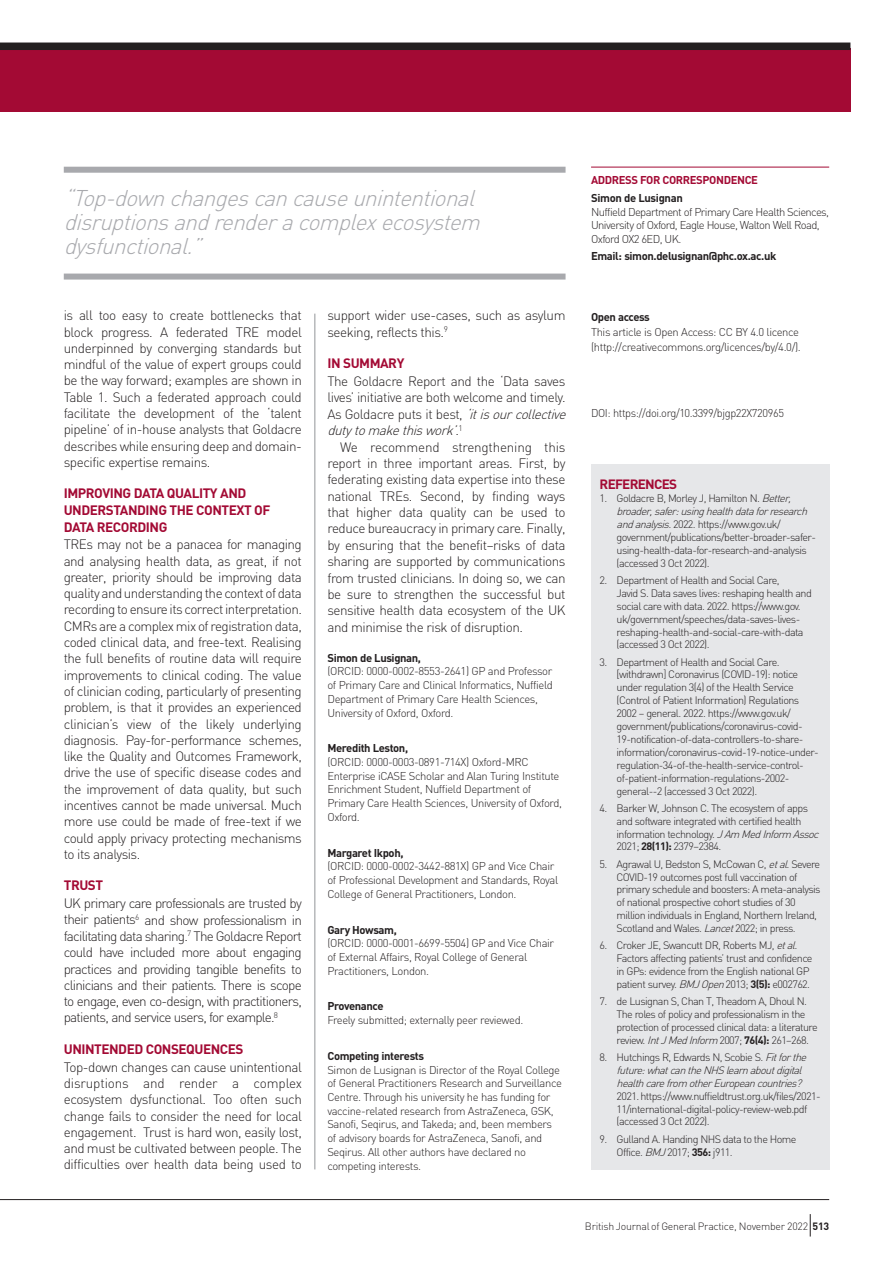
<style>
.page{position:relative;width:893px;height:1263px;background:#fff}
.page>*{position:absolute;margin:0;border:0;box-sizing:border-box;transform-origin:0 0}
.t1{font:italic 300 22.5px/24px "DIN";color:#a8a9ad}
.t2{font:300 13.5px/16.4px "DIN";letter-spacing:-.035em;color:#231f20;text-align:justify}
.t3{font:700 13.5px/16.6px "DIN";letter-spacing:-.035em;color:#a30a34}
.t4{font:700 13.35px "DIN";letter-spacing:-.055em;color:#a30a34}
.t5{font:300 11.25px/13.6px "DIN";letter-spacing:-.035em;color:#231f20}
.t6{font:700 11.25px "DIN";letter-spacing:-.035em;color:#231f20}
.t7{font:300 11.25px/13.5px "DIN";letter-spacing:-.055em;color:#231f20}
.t8{font:700 11.25px "DIN";letter-spacing:-.035em;color:#a30a34}
.t9{font:300 10.65px/12.9px "DIN";letter-spacing:-.055em;color:#231f20}
.t10{font:italic 300 10.65px/12.9px "DIN";color:#231f20}
.t11{font:300 10.5px "DIN";letter-spacing:-.025em;color:#231f20}
.s1{font-style:italic}
.s2{font-weight:700}
.s3{font-style:normal}
</style>
<div class="page">
<div style="left:0;top:48px;width:850px;height:64px;background:#a30a34"></div>
<div style="left:0;top:43px;width:850px;height:7px;background:#231f20"></div>
<hr style="left:591px;top:167px;width:238px;height:1px;background:#a30a34">
<hr style="left:0;top:1199px;width:829px;height:1px;background:#231f20">
<svg style="left:810px;top:1214px;width:1px;height:22px"></svg>
<div style="left:591px;top:464px;width:238px;height:705px;background:#e6e7e9"></div>
<hr style="left:315px;top:314px;width:1px;height:855px;background:#939598">
<div style="left:64px;top:274px;width:502px;height:6px;background:#a8a9ad"></div>
<div style="left:64px;top:167px;width:502px;height:6px;background:#a8a9ad"></div>
<h1 class="t1" style="left:64px;top:186px;width:425px">“Top-downchangescancauseunintentional disruptionsandrenderacomplexecosystem dysfunctional.”</h1>
<p class="t2" style="left:64px;top:307px;width:240px">is all too easy to create bottlenecks that block progress. A federated TRE model underpinned by converging standards but mindful of the value of expert groups could be the way forward; examples are shown in Table 1. Such a federated approach could facilitate the development of the ‘talent pipeline’ of in-house analysts that Goldacre describes while ensuring deep and domain&shy;specific expertise remains.</p>
<p class="t3" style="left:64px;top:485px;width:208px">IMPROVING DATA QUALITY AND<br>UNDERSTANDING THE CONTEXT OF<br>DATA RECORDING</p>
<p class="t2" style="left:64px;top:536px;width:240px">TREs may not be a panacea for managing and analysing health data, as great, if not greater, priority should be improving data quality and understanding the context of data recording to ensure its correct interpretation.<br>CMRs are a complex mix of registration data, coded clinical data, and free-text. Realising the full benefits of routine data will require improvements to clinical coding. The value of clinician coding, particularly of presenting problem, is that it provides an experienced clinician’s view of the likely underlying diagnosis. Pay-for-performance schemes, like the Quality and Outcomes Framework, drive the use of specific disease codes and the improvement of data quality, but such incentives cannot be made universal. Much more use could be made of free-text if we could apply privacy protecting mechanisms to its analysis.</p>
<p class="t3" style="left:64px;top:877px;width:41px">TRUST</p>
<p class="t2" style="left:64px;top:895px;width:240px">UK primary care professionals are trusted by their patients<sup>6</sup> and show professionalism in facilitating data sharing.<sup>7</sup> The Goldacre Report could have included more about engaging practices and providing tangible benefits to clinicians and their patients. There is scope to engage, even co-design, with practitioners, patients, and service users, for example.<sup>8</sup></p>
<p class="t3" style="left:64px;top:1040px;width:181px">UNINTENDED CONSEQUENCES</p>
<p class="t2" style="left:64px;top:1058px;width:240px">Top-down changes can cause unintentional disruptions and render a complex ecosystem dysfunctional. Too often such change fails to consider the need for local engagement. Trust is hard won, easily lost, and must be cultivated between people. The difficulties over health data being used to</p>
<p class="t2" style="left:327px;top:307px;width:240px">support wider use-cases, such as asylum seeking, reflects this.<sup>9</sup></p>
<p class="t3" style="left:327px;top:354px;width:78px">IN SUMMARY</p>
<p class="t2" style="left:327px;top:373px;width:244px;text-align:left">The Goldacre Report and the ‘Data saves lives’ initiative are both welcome and timely.<br>As Goldacre puts it best, <span class="s1">‘itisourcollective dutytomakethiswork’</span>. <sup>1</sup></p>
<p class="t2" style="left:327px;top:438px;width:240px;text-indent:13px">We recommend strengthening this report in three important areas. First, by federating existing data expertise into these national TREs. Second, by finding ways that higher data quality can be used to reduce bureaucracy in primary care. Finally, by ensuring that the benefit–risks of data sharing are supported by communications from trusted clinicians. In doing so, we can be sure to strengthen the successful but sensitive health data ecosystem of the UK and minimise the risk of disruption.</p>
<p class="t6" style="left:327px;top:650px;width:95px">Simon de Lusignan,</p>
<p class="t5" style="left:327px;top:664px;width:227px">(ORCID: 0000-0002-8553-2641) GP and Professor of Primary Care and Clinical Informatics, Nuffield Department of Primary Care Health Sciences, University of Oxford, Oxford.</p>
<p class="t6" style="left:327px;top:741px;width:82px">Meredith Leston,</p>
<p class="t5" style="left:327px;top:755px;width:236px">(ORCID: 0000-0003-0891-714X) Oxford-MRC Enterprise iCASE Scholar and Alan Turing Institute Enrichment Student, Nuffield Department of Primary Care Health Sciences, University of Oxford, Oxford.</p>
<p class="t6" style="left:327px;top:845px;width:78px">Margaret Ikpoh,</p>
<p class="t5" style="left:327px;top:859px;width:232px">(ORCID: 0000-0002-3442-881X) GP and Vice Chair of Professional Development and Standards, Royal<br>College of General Practitioners, London.</p>
<p class="t6" style="left:327px;top:922px;width:71px">Gary Howsam,</p>
<p class="t5" style="left:327px;top:936px;width:228px">(ORCID: 0000-0001-6699-5504) GP and Vice Chair of External Affairs, Royal College of General<br>Practitioners, London.</p>
<p class="t6" style="left:327px;top:999px;width:58px">Provenance</p>
<p class="t5" style="left:327px;top:1013px;width:197px">Freely submitted; externally peer reviewed.</p>
<p class="t6" style="left:327px;top:1048px;width:98px">Competing interests</p>
<p class="t5" style="left:327px;top:1063px;width:236px">Simon de Lusignan is Director of the Royal College of General Practitioners Research and Surveillance Centre. Through his university he has funding for vaccine-related research from AstraZeneca, GSK, Sanofi, Seqirus, and Takeda; and, been members of advisory boards for AstraZeneca, Sanofi, and Seqirus. All other authors have declared no competing interests.</p>
<p class="t8" style="left:591px;top:173px;width:169px">ADDRESS FOR CORRESPONDENCE</p>
<p class="t6" style="left:591px;top:191px;width:93px">Simon de Lusignan</p>
<p class="t7" style="left:591px;top:205px;width:240px">Nuffield Department of Primary Care Health Sciences,<br>University of Oxford, Eagle House, Walton Well Road,<br>Oxford OX2 6ED, UK.</p>
<p class="t6" style="left:591px;top:249px;width:187px">Email: simon.delusignan@phc.ox.ac.uk</p>
<p class="t6" style="left:591px;top:309px;width:60px">Open access</p>
<p class="t5" style="left:591px;top:324px;width:211px;line-height:15.3px">This article is Open Access: CC BY 4.0 licence (http://creativecommons.org/licences/by/4.0/).</p>
<p class="t5" style="left:591px;top:406px;width:194px">DOI: https://doi.org/10.3399/bjgp22X720965</p>
<p class="t4" style="left:600px;top:476px;width:79px">REFERENCES</p>
<p class="t9" style="left:617px;top:492px;width:201px;text-indent:-17px">1. Goldacre B, Morley J, Hamilton N. <span class="s1">Better, broader,safer:usinghealthdataforresearch andanalysis.</span>2022. https://www.gov.uk/ government/publications/better-broader-safer&shy;using-health-data-for-research-and-analysis (accessed 3 Oct 2022).</p>
<p class="t9" style="left:617px;top:573px;width:197px;text-indent:-17px">2. Department of Health and Social Care,<br>Javid S. Data saves lives: reshaping health and social care with data. 2022. https://www.gov. uk/government/speeches/data-saves-lives&shy;reshaping-health-and-social-care-with-data (accessed 3 Oct 2022).</p>
<p class="t9" style="left:617px;top:655px;width:204px;text-indent:-17px">3. Department of Health and Social Care. [withdrawn] Coronavirus (COVID-19): notice under regulation 3(4) of the Health Service (Control of Patient Information) Regulations 2002 – general. 2022. https://www.gov.uk/ government/publications/coronavirus-covid-19-notification-of-data-controllers-to-share&shy;information/coronavirus-covid-19-notice-under&shy;regulation-34-of-the-health-service-control&shy;of-patient-information-regulations-2002- general--2 (accessed 3 Oct 2022).</p>
<p class="t9" style="left:617px;top:801px;width:207px;text-indent:-17px">4. Barker W, Johnson C. The ecosystem of apps and software integrated with certified health information technology. <span class="s1">JAm MedInform Assoc </span>2021; <span class="s2">28(11):</span> 2379–2384.</p>
<p class="t9" style="left:617px;top:857px;width:206px;text-indent:-17px">5. Agrawal U, Bedston S, McCowan C, <span class="s1">etal.</span>Severe COVID-19 outcomes post full vaccination of primary schedule and boosters: A meta-analysis of national prospective cohort studies of 30 million individuals in England, Northern Ireland, Scotland and Wales. <span class="s1">Lancet</span>2022; in press.</p>
<p class="t9" style="left:617px;top:939px;width:197px;text-indent:-17px">6. Croker JE, Swancutt DR, Roberts MJ, <span class="s1">etal.<br></span>Factors affecting patients’ trust and confidence in GPs: evidence from the English national GP patient survey. <span class="s1">BMJOpen</span>2013; <span class="s2">3(5):</span> e002762.</p>
<p class="t9" style="left:617px;top:995px;width:203px;text-indent:-17px">7. de Lusignan S, Chan T, Theadom A, Dhoul N.<br>The roles of policy and professionalism in the protection of processed clinical data: a literature review. <span class="s1">IntJMedInform</span> 2007; <span class="s2">76(4):</span> 261–268.</p>
<p class="t10" style="left:617px;top:1050px;width:195px;text-indent:-17px"><span class="s3">8. Hutchings R, Edwards N, Scobie S.</span> Fitforthe future:whatcantheNHSlearnaboutdigital healthcarefrom otherEuropeancountries?</p>
<p class="t9" style="left:617px;top:1089px;width:206px">2021. https://www.nuffieldtrust.org.uk/files/2021-<br>11/international-digital-policy-review-web.pdf (accessed 3 Oct 2022).</p>
<p class="t9" style="left:617px;top:1132px;width:181px;text-indent:-17px">9. Gulland A. Handing NHS data to the Home<br>Office. <span class="s1">BMJ</span>2017; <span class="s2">356:</span> j911.</p>
<p class="t11" style="left:585px;top:1219px;width:246px">British Journal of General Practice, November 2022 <span class="s2">513</span></p>
</div>
